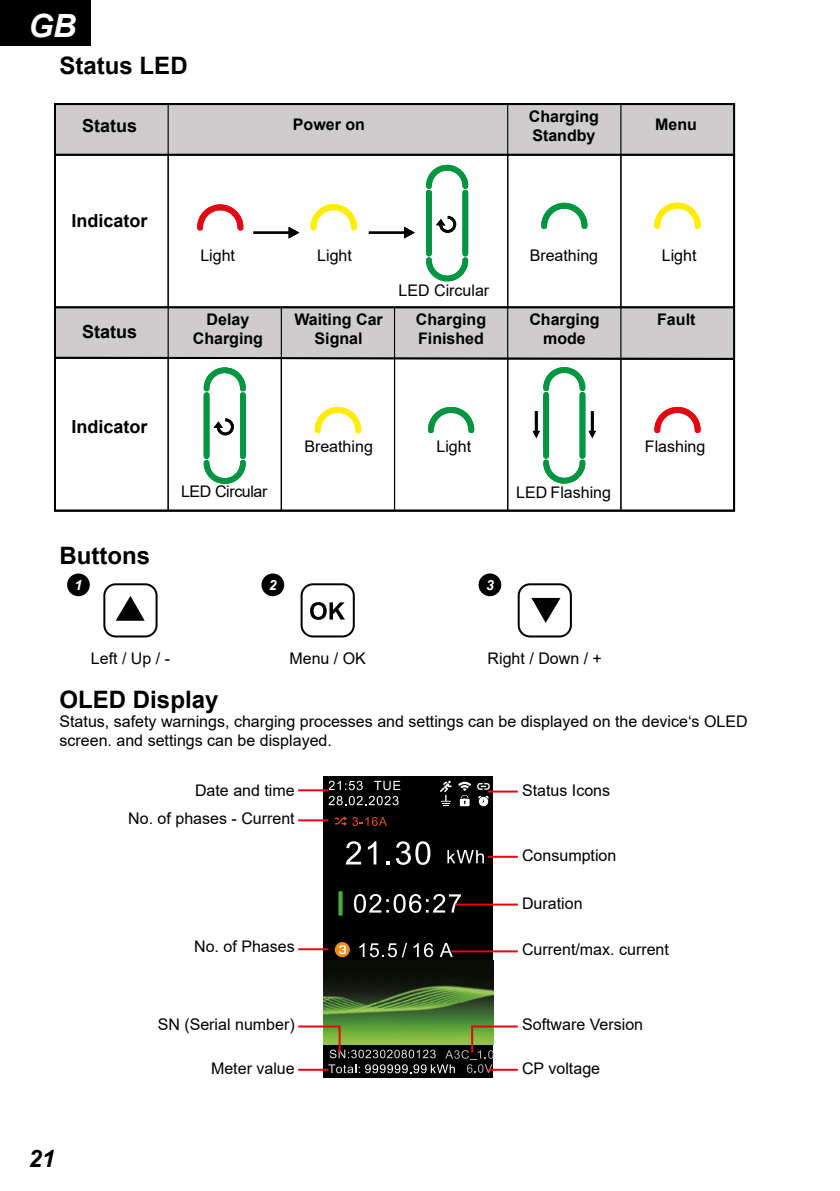
<style>
.page{position:relative;width:840px;height:1191px;background:#fff}
.page>*{position:absolute;margin:0;border:0;box-sizing:border-box;transform-origin:0 0}
.t1{font:italic 700 32px "Arial";color:#fff}
.t2{font:700 24px "Arial";color:#000}
.t3{font:italic 700 24px "Arial";color:#000}
.t4{font:700 18px "Arial";color:#000}
.t5{font:16px/19.2px "Arial";color:#000}
.t6{font:700 16px/19.2px "Arial";color:#000;text-align:center}
.t7{font:16px "Arial";letter-spacing:-.025em;color:#000}
.t8{font:italic 700 14px "Arial";color:#fff}
</style>
<div class="page">
<svg style="left:54px;top:103px;width:680px;height:408px"></svg>
<hr style="left:167px;top:104px;width:2px;height:406px;background:#000">
<hr style="left:280px;top:307px;width:2px;height:203px;background:#000">
<hr style="left:394px;top:307px;width:1px;height:203px;background:#000">
<hr style="left:507px;top:104px;width:1px;height:406px;background:#000">
<hr style="left:620px;top:104px;width:1px;height:406px;background:#000">
<svg style="left:538px;top:201px;width:51px;height:30px"></svg>
<svg style="left:651px;top:200px;width:51px;height:31px"></svg>
<svg style="left:54px;top:305px;width:680px;height:181px"></svg>
<svg style="left:423px;top:163px;width:47px;height:120px"></svg>
<svg style="left:195px;top:202px;width:50px;height:31px"></svg>
<svg style="left:308px;top:202px;width:51px;height:30px"></svg>
<hr style="left:253px;top:231px;width:36px;height:3px;background:#000">
<svg style="left:288px;top:227px;width:11px;height:11px"></svg>
<hr style="left:368px;top:231px;width:37px;height:3px;background:#000">
<svg style="left:404px;top:227px;width:10px;height:11px"></svg>
<div style="left:0;top:0;width:91px;height:45px;background:#000"></div>
<div style="left:103px;top:583px;width:54px;height:54px;border:2px solid #020203;border-radius:11px"></div>
<svg style="left:116px;top:596px;width:29px;height:25px"></svg>
<div style="left:300px;top:583px;width:54px;height:54px;border:2px solid #020203;border-radius:11px"></div>
<svg style="left:310px;top:602px;width:35px;height:18px"></svg>
<div style="left:517px;top:583px;width:54px;height:54px;border:2px solid #020203;border-radius:11px"></div>
<svg style="left:531px;top:598px;width:29px;height:25px"></svg>
<div style="left:67px;top:573px;width:23px;height:23px;background:#000;border-radius:50%"></div>
<div style="left:261px;top:573px;width:23px;height:23px;background:#000;border-radius:50%"></div>
<div style="left:478px;top:573px;width:23px;height:23px;background:#000;border-radius:50%"></div>
<div style="left:323px;top:776px;width:170px;height:302px;background:#000"></div>
<svg style="left:345px;top:841px;width:16px;height:23px"></svg>
<svg style="left:367px;top:841px;width:9px;height:23px"></svg>
<svg style="left:386px;top:841px;width:44px;height:24px"></svg>
<svg style="left:338px;top:891px;width:4px;height:24px"></svg>
<svg style="left:354px;top:894px;width:106px;height:19px"></svg>
<svg style="left:328px;top:780px;width:34px;height:10px"></svg>
<svg style="left:374px;top:781px;width:26px;height:9px"></svg>
<svg style="left:328px;top:796px;width:70px;height:9px"></svg>
<svg style="left:334px;top:942px;width:15px;height:15px"></svg>
<svg style="left:339px;top:945px;width:7px;height:9px"></svg>
<svg style="left:447px;top:850px;width:36px;height:13px"></svg>
<svg style="left:440px;top:780px;width:11px;height:26px"></svg>
<img style="left:323px;top:960px;width:170px;height:64px">
<svg style="left:439px;top:943px;width:13px;height:14px"></svg>
<svg style="left:359px;top:943px;width:48px;height:14px"></svg>
<svg style="left:413px;top:943px;width:5px;height:14px"></svg>
<svg style="left:424px;top:943px;width:9px;height:14px"></svg>
<svg style="left:334px;top:816px;width:53px;height:10px"></svg>
<svg style="left:458px;top:781px;width:33px;height:25px"></svg>
<hr style="left:298px;top:789px;width:30px;height:2px;background:#e30613">
<hr style="left:298px;top:819px;width:30px;height:2px;background:#e30613">
<hr style="left:298px;top:948px;width:30px;height:2px;background:#e30613">
<svg style="left:298px;top:1024px;width:220px;height:49px"></svg>
<hr style="left:451px;top:950px;width:66px;height:2px;background:#e30613">
<hr style="left:455px;top:903px;width:62px;height:2px;background:#e30613">
<hr style="left:487px;top:855px;width:30px;height:2px;background:#e30613">
<hr style="left:487px;top:790px;width:30px;height:2px;background:#e30613">
<h1 class="t1" style="left:28px;top:5px;width:50px">GB</h1>
<h2 class="t2" style="left:59px;top:49px;width:130px">Status LED</h2>
<p class="t4" style="left:82px;top:113px;width:57px">Status</p>
<p class="t6" style="left:293px;top:115px;width:74px">Power on</p>
<p class="t6" style="left:528px;top:107px;width:72px;text-align:left">Charging<br>Standby</p>
<p class="t6" style="left:655px;top:115px;width:43px">Menu</p>
<p class="t4" style="left:71px;top:208px;width:78px">Indicator</p>
<p class="t4" style="left:82px;top:319px;width:57px">Status</p>
<p class="t4" style="left:71px;top:414px;width:78px">Indicator</p>
<h2 class="t2" style="left:59px;top:538px;width:92px">Buttons</h2>
<p class="t5" style="left:200px;top:246px;width:36px">Light</p>
<p class="t5" style="left:317px;top:246px;width:36px">Light</p>
<p class="t5" style="left:398px;top:280px;width:92px">LED Circular</p>
<p class="t5" style="left:529px;top:246px;width:70px">Breathing</p>
<p class="t5" style="left:661px;top:246px;width:36px">Light</p>
<p class="t6" style="left:193px;top:310px;width:72px">Delay<br>Charging</p>
<p class="t6" style="left:294px;top:310px;width:90px">Waiting Car<br>Signal</p>
<p class="t6" style="left:415px;top:310px;width:72px;text-align:left">Charging<br>Finished</p>
<p class="t6" style="left:529px;top:310px;width:72px">Charging mode</p>
<p class="t6" style="left:656px;top:310px;width:40px">Fault</p>
<p class="t5" style="left:304px;top:437px;width:70px">Breathing</p>
<p class="t5" style="left:436px;top:437px;width:36px">Light</p>
<p class="t5" style="left:644px;top:437px;width:62px">Flashing</p>
<p class="t7" style="left:181px;top:480px;width:88px">LED Circular</p>
<p class="t5" style="left:516px;top:482px;width:96px">LED Flashing</p>
<p class="t8" style="left:74px;top:575px;width:9px">1</p>
<p class="t8" style="left:269px;top:575px;width:9px">2</p>
<p class="t8" style="left:485px;top:575px;width:9px">3</p>
<p class="t5" style="left:91px;top:649px;width:81px">Left / Up / -</p>
<p class="t5" style="left:289px;top:649px;width:78px">Menu / OK</p>
<p class="t5" style="left:487px;top:649px;width:116px">Right / Down / +</p>
<h2 class="t2" style="left:59px;top:682px;width:160px">OLED Display</h2>
<p class="t5" style="left:59px;top:712px;width:689px">Status, safety warnings, charging processes and settings can be displayed on the device‘s OLED screen. and settings can be displayed.</p>
<h2 class="t3" style="left:28px;top:1142px;width:28px">21</h2>
<p class="t5" style="left:128px;top:776px;width:168px;line-height:27.8px;text-align:right">Date and time<br>No. of phases - Current</p>
<p class="t5" style="left:194px;top:937px;width:102px">No. of Phases</p>
<p class="t5" style="left:158px;top:1014px;width:138px">SN (Serial number)</p>
<p class="t5" style="left:211px;top:1058px;width:85px">Meter value</p>
<p class="t5" style="left:522px;top:780px;width:90px">Status Icons</p>
<p class="t5" style="left:522px;top:845px;width:96px">Consumption</p>
<p class="t5" style="left:522px;top:894px;width:62px">Duration</p>
<p class="t5" style="left:522px;top:939px;width:148px">Current/max. current</p>
<p class="t5" style="left:522px;top:1014px;width:122px">Software Version</p>
<p class="t5" style="left:522px;top:1058px;width:79px">CP voltage</p>
</div>
